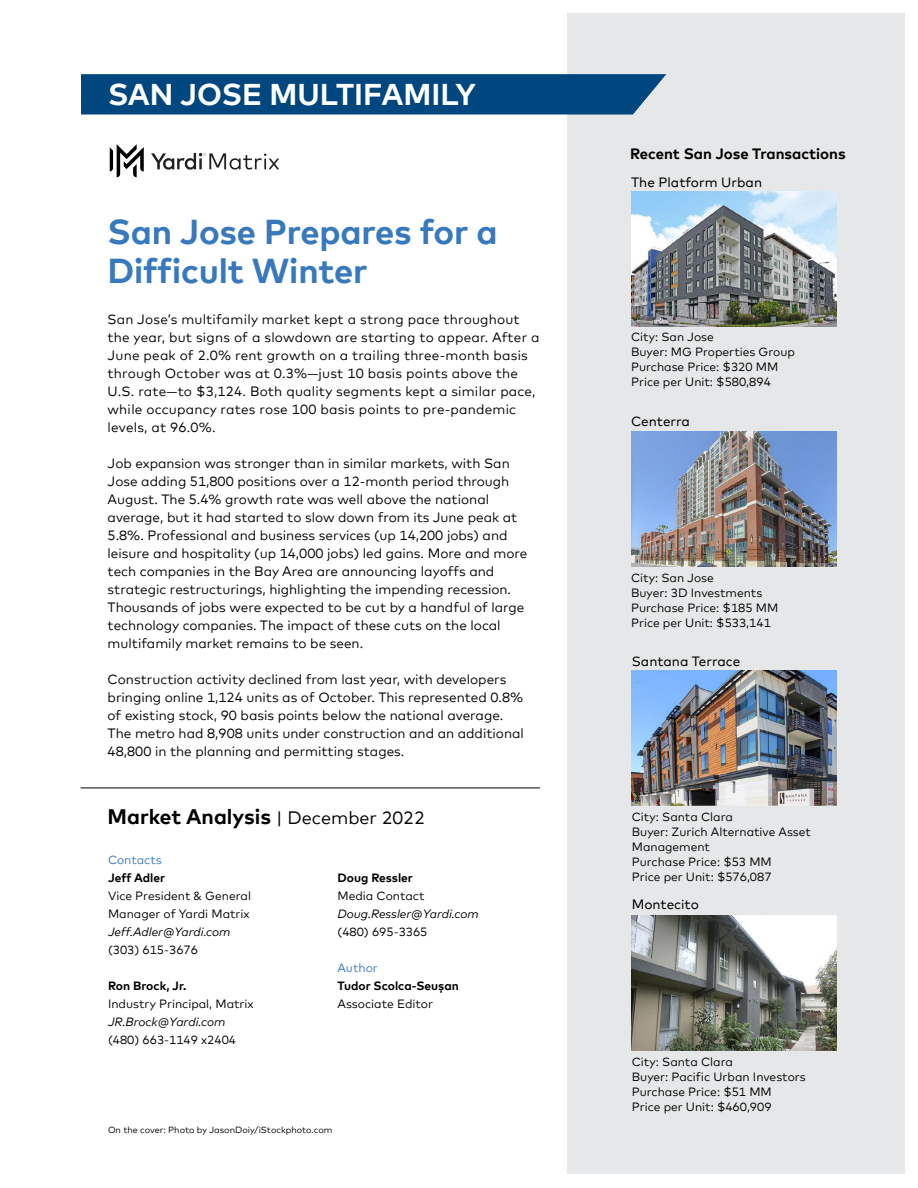
<style>
.page{position:relative;width:918px;height:1188px;background:#fff}
.page>*{position:absolute;margin:0;border:0;box-sizing:border-box;transform-origin:0 0}
.t1{font:700 34.5px/39px "Mark Offc Pro";letter-spacing:-.005em;color:#3879be}
.t2{font:700 30px "Mark Offc Pro";color:#fff}
.t3{font:700 21px "Mark Offc Pro";color:#000}
.t4{font:700 15px "Mark Offc Pro";color:#000}
.t5{font:13.5px/18px "Mark Offc Pro";color:#000}
.t6{font:13.5px "Mark Offc Pro";color:#000}
.t7{font:12px/15px "Mark Offc Pro";color:#000}
.t8{font:italic 12px "Mark Offc Pro";color:#000}
.t9{font:700 12px "Mark Offc Pro";color:#000}
.t10{font:12px "Mark Offc Pro";color:#3879be}
.t11{font:9px "Mark Offc Pro";color:#000}
.s1{font-weight:400;font-size:18px}
</style>
<div class="page">
<svg style="left:151px;top:153px;width:128px;height:17px"></svg>
<svg style="left:110px;top:144px;width:34px;height:33px"></svg>
<div style="left:567px;top:14px;width:337px;height:1160px;background:#e6e7e8"></div>
<img style="left:632px;top:670px;width:205px;height:135px">
<img style="left:632px;top:915px;width:205px;height:135px">
<img style="left:631px;top:191px;width:205px;height:135px">
<img style="left:631px;top:432px;width:205px;height:135px">
<hr style="left:81px;top:788px;width:459px;height:1px;background:#000">
<svg style="left:81px;top:74px;width:585px;height:41px;background:#094c83"></svg>
<h2 class="t2" style="left:108px;top:71px;width:370px">SAN JOSE MULTIFAMILY</h2>
<h1 class="t1" style="left:108px;top:209px;width:392px">San Jose Prepares for a<br>Difficult Winter</h1>
<p class="t5" style="left:108px;top:309px;width:433px">San Jose’s multifamily market kept a strong pace throughout the year, but signs of a slowdown are starting to appear. After a June peak of 2.0% rent growth on a trailing three-month basis through October was at 0.3%—just 10 basis points above the U.S. rate—to $3,124. Both quality segments kept a similar pace, while occupancy rates rose 100 basis points to pre-pandemic levels, at 96.0%.</p>
<p class="t5" style="left:108px;top:453px;width:421px">Job expansion was stronger than in similar markets, with San Jose adding 51,800 positions over a 12-month period through August. The 5.4% growth rate was well above the national average, but it had started to slow down from its June peak at 5.8%. Professional and business services (up 14,200 jobs) and leisure and hospitality (up 14,000 jobs) led gains. More and more tech companies in the Bay Area are announcing layoffs and strategic restructurings, highlighting the impending recession.<br>Thousands of jobs were expected to be cut by a handful of large technology companies. The impact of these cuts on the local multifamily market remains to be seen.</p>
<p class="t5" style="left:108px;top:669px;width:418px">Construction activity declined from last year, with developers bringing online 1,124 units as of October. This represented 0.8% of existing stock, 90 basis points below the national average.<br>The metro had 8,908 units under construction and an additional 48,800 in the planning and permitting stages.</p>
<h3 class="t3" style="left:108px;top:800px;width:319px">Market Analysis <span class="s1">| December 2022</span></h3>
<p class="t10" style="left:108px;top:851px;width:55px">Contacts</p>
<p class="t9" style="left:108px;top:869px;width:59px">Jeff Adler</p>
<p class="t7" style="left:108px;top:886px;width:145px;line-height:18px">Vice President &amp; General<br>Manager of Yardi Matrix</p>
<p class="t8" style="left:108px;top:923px;width:124px">Jeff.Adler@Yardi.com</p>
<p class="t7" style="left:108px;top:941px;width:92px">(303) 615-3676</p>
<p class="t9" style="left:108px;top:977px;width:80px">Ron Brock, Jr.</p>
<p class="t7" style="left:108px;top:995px;width:147px">Industry Principal, Matrix</p>
<p class="t8" style="left:108px;top:1013px;width:119px">JR.Brock@Yardi.com</p>
<p class="t7" style="left:108px;top:1031px;width:130px">(480) 663-1149 x2404</p>
<p class="t9" style="left:338px;top:869px;width:77px">Doug Ressler</p>
<p class="t7" style="left:338px;top:887px;width:89px">Media Contact</p>
<p class="t8" style="left:338px;top:905px;width:143px">Doug.Ressler@Yardi.com</p>
<p class="t7" style="left:338px;top:923px;width:92px">(480) 695-3365</p>
<p class="t10" style="left:338px;top:959px;width:42px">Author</p>
<p class="t9" style="left:338px;top:977px;width:123px">Tudor Scolca-Seușan</p>
<p class="t7" style="left:338px;top:995px;width:97px">Associate Editor</p>
<p class="t11" style="left:108px;top:1123px;width:226px">On the cover: Photo by JasonDoiy/iStockphoto.com</p>
<p class="t4" style="left:630px;top:142px;width:217px">Recent San Jose Transactions</p>
<p class="t6" style="left:631px;top:172px;width:133px">The Platform Urban</p>
<p class="t7" style="left:631px;top:328px;width:165px">City: San Jose<br>Buyer: MG Properties Group<br>Purchase Price: $320 MM<br>Price per Unit: $580,894</p>
<p class="t6" style="left:631px;top:411px;width:60px">Centerra</p>
<p class="t7" style="left:631px;top:570px;width:149px">City: San Jose<br>Buyer: 3D Investments<br>Purchase Price: $185 MM<br>Price per Unit: $533,141</p>
<p class="t6" style="left:632px;top:651px;width:110px">Santana Terrace</p>
<p class="t7" style="left:632px;top:808px;width:181px">City: Santa Clara<br>Buyer: Zurich Alternative Asset<br>Management<br>Purchase Price: $53 MM<br>Price per Unit: $576,087</p>
<p class="t6" style="left:632px;top:894px;width:69px">Montecito</p>
<p class="t7" style="left:632px;top:1053px;width:175px">City: Santa Clara<br>Buyer: Pacific Urban Investors<br>Purchase Price: $51 MM<br>Price per Unit: $460,909</p>
</div>
